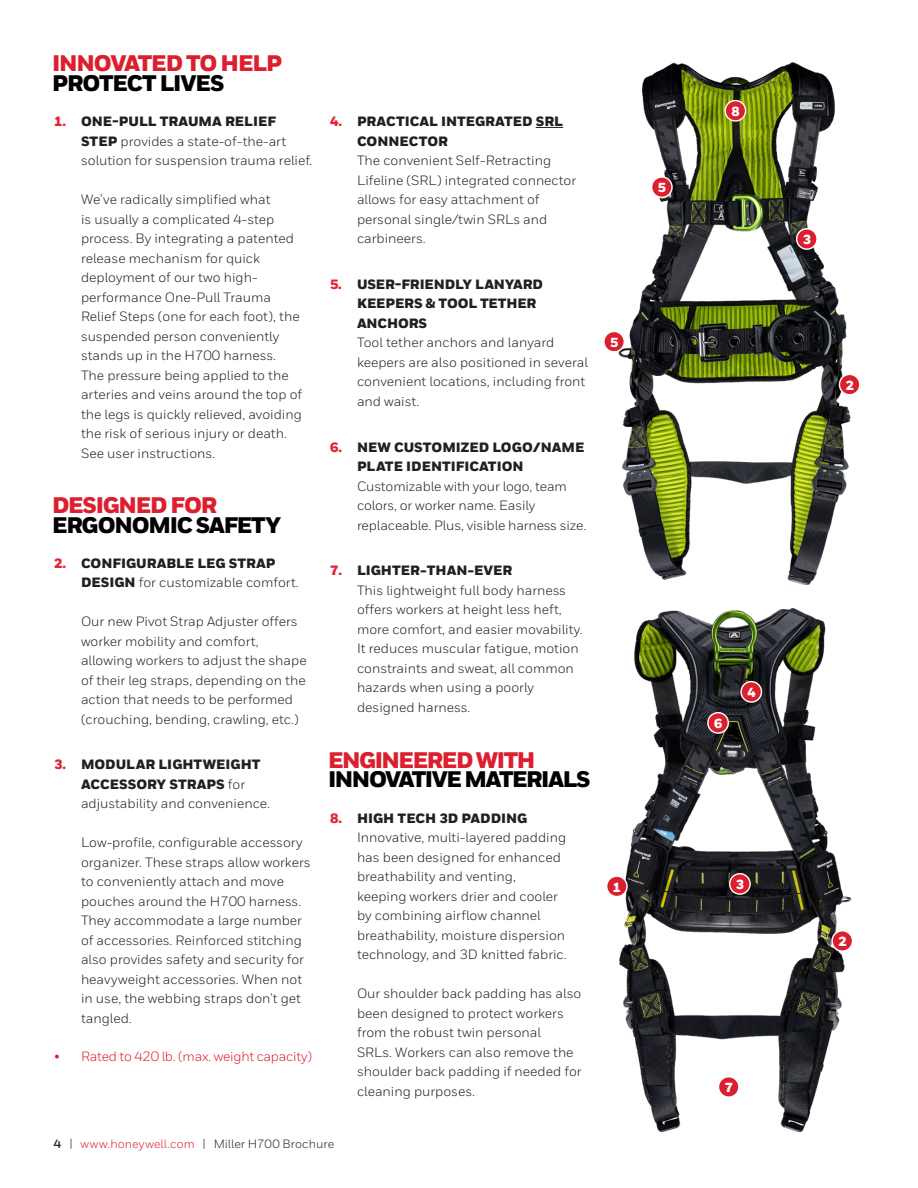
<style>
.page{position:relative;width:918px;height:1188px;background:#fff}
.page>*{position:absolute;margin:0;border:0;box-sizing:border-box;transform-origin:0 0}
._06_Inside__Heading{font:900 22.5px/19.5px "Honeywell Sans";letter-spacing:-.065em;color:#010101}
._06_Inside__Heading-2{font:900 22.5px/19.5px "Honeywell Sans";letter-spacing:-.05em;color:#dc1f2e}
.t1{font:13.5px/19.5px "Honeywell Sans";color:#231f20}
.t2{font:900 13.5px/19.5px "Honeywell Sans";color:#231f20}
.t3{font:13.5px "Honeywell Sans";letter-spacing:-.02em;color:#dc1f2e}
.t4{font:900 13.2px "Honeywell Sans";color:#fff}
.t5{font:12px "Honeywell Sans";letter-spacing:.01em;color:#231f20}
.s1{color:#010101}
.s2{font-weight:900;color:#e22536}
.s3{font-weight:900}
.s4{color:#dc1f2e}
.s5{color:#e22536}
.s6{font-weight:400}
.s7{font-weight:700}
</style>
<div class="page">
<svg style="left:536px;top:127px;width:27px;height:1px"></svg>
<img style="left:618px;top:62px;width:233px;height:523px">
<img style="left:619px;top:608px;width:233px;height:524px">
<div style="left:652px;top:177px;width:20px;height:20px;background:#dc1f2e;border-radius:50%"></div>
<div style="left:651px;top:176px;width:22px;height:22px;border:1px solid #fff;border-radius:50%"></div>
<div style="left:604px;top:331px;width:20px;height:21px;background:#dc1f2e;border-radius:50%"></div>
<div style="left:603px;top:331px;width:22px;height:22px;border:1px solid #fff;border-radius:50%"></div>
<div style="left:719px;top:1077px;width:20px;height:20px;background:#dc1f2e;border-radius:50%"></div>
<div style="left:718px;top:1076px;width:22px;height:22px;border:1px solid #fff;border-radius:50%"></div>
<div style="left:725px;top:101px;width:21px;height:20px;background:#dc1f2e;border-radius:50%"></div>
<div style="left:725px;top:100px;width:21px;height:22px;border:1px solid #fff;border-radius:50%"></div>
<div style="left:730px;top:874px;width:20px;height:20px;background:#dc1f2e;border-radius:50%"></div>
<div style="left:729px;top:873px;width:22px;height:22px;border:1px solid #fff;border-radius:50%"></div>
<div style="left:741px;top:682px;width:20px;height:20px;background:#dc1f2e;border-radius:50%"></div>
<div style="left:740px;top:681px;width:22px;height:22px;border:1px solid #fff;border-radius:50%"></div>
<div style="left:839px;top:374px;width:21px;height:21px;background:#dc1f2e;border-radius:50%"></div>
<div style="left:839px;top:374px;width:22px;height:21px;border:1px solid #fff;border-radius:50%"></div>
<div style="left:832px;top:931px;width:21px;height:20px;background:#dc1f2e;border-radius:50%"></div>
<div style="left:831px;top:930px;width:22px;height:22px;border:1px solid #fff;border-radius:50%"></div>
<div style="left:797px;top:229px;width:20px;height:20px;background:#dc1f2e;border-radius:50%"></div>
<div style="left:796px;top:228px;width:22px;height:22px;border:1px solid #fff;border-radius:50%"></div>
<div style="left:607px;top:876px;width:20px;height:21px;background:#dc1f2e;border-radius:50%"></div>
<div style="left:606px;top:875px;width:22px;height:22px;border:1px solid #fff;border-radius:50%"></div>
<div style="left:708px;top:713px;width:20px;height:20px;background:#dc1f2e;border-radius:50%"></div>
<div style="left:707px;top:712px;width:22px;height:22px;border:1px solid #fff;border-radius:50%"></div>
<p class="_06_Inside__Heading-2" style="left:52px;top:55px;width:232px">INNOVATED TO HELP<br><span class="s1">PROTECT LIVES</span></p>
<p class="t1" style="left:81px;top:112px;width:232px;text-indent:-27px"><span class="s2">1.</span> <span class="s3">ONE-PULL TRAUMA RELIEF<br>STEP</span> provides a state-of-the-art solution for suspension trauma relief.</p>
<p class="t1" style="left:81px;top:190px;width:223px">We’ve radically simplified what<br>is usually a complicated 4-step process. By integrating a patented release mechanism for quick deployment of our two high&shy;performance One-Pull Trauma<br>Relief Steps (one for each foot), the suspended person conveniently stands up in the H700 harness.<br>The pressure being applied to the arteries and veins around the top of the legs is quickly relieved, avoiding the risk of serious injury or death.<br>See user instructions.</p>
<p class="_06_Inside__Heading" style="left:52px;top:496px;width:231px"><span class="s4">DESIGNED FOR<br></span>ERGONOMIC SAFETY</p>
<p class="t2" style="left:81px;top:554px;width:219px;text-indent:-27px"><span class="s5">2.</span> CONFIGURABLE LEG STRAP<br>DESIGN <span class="s6">for customizable comfort.</span></p>
<p class="t1" style="left:81px;top:612px;width:227px">Our new Pivot Strap Adjuster offers worker mobility and comfort, allowing workers to adjust the shape of their leg straps, depending on the action that needs to be performed (crouching, bending, crawling, etc.)</p>
<p class="t2" style="left:81px;top:756px;width:191px;text-indent:-27px"><span class="s5">3.</span> MODULAR LIGHTWEIGHT<br>ACCESSORY STRAPS <span class="s6">for adjustability and convenience.</span></p>
<p class="t1" style="left:81px;top:833px;width:231px">Low-profile, configurable accessory organizer. These straps allow workers to conveniently attach and move pouches around the H700 harness.<br>They accommodate a large number of accessories. Reinforced stitching also provides safety and security for heavyweight accessories. When not in use, the webbing straps don’t get tangled.</p>
<p class="t3" style="left:54px;top:1048px;width:259px">• Rated to 420 lb. (max. weight capacity)</p>
<p class="t1" style="left:357px;top:112px;width:221px;text-indent:-27px"><span class="s2">4.</span> <span class="s3">PRACTICAL INTEGRATED SRL<br>CONNECTOR<br></span>The convenient Self-Retracting<br>Lifeline (SRL) integrated connector allows for easy attachment of personal single/twin SRLs and carbineers.</p>
<p class="t1" style="left:357px;top:274px;width:232px;text-indent:-27px"><span class="s2">5.</span> <span class="s3">USER-FRIENDLY LANYARD<br>KEEPERS &amp; TOOL TETHER<br>ANCHORS<br></span>Tool tether anchors and lanyard keepers are also positioned in several convenient locations, including front and waist.</p>
<p class="t1" style="left:357px;top:437px;width:231px;text-indent:-27px"><span class="s2">6.</span> <span class="s3">NEW CUSTOMIZED LOGO/NAME<br>PLATE IDENTIFICATION<br></span>Customizable with your logo, team colors, or worker name. Easily replaceable. Plus, visible harness size.</p>
<p class="t1" style="left:357px;top:561px;width:227px;text-indent:-27px"><span class="s2">7.</span> <span class="s3">LIGHTER-THAN-EVER<br></span>This lightweight full body harness offers workers at height less heft, more comfort, and easier movability.<br>It reduces muscular fatigue, motion constraints and sweat, all common hazards when using a poorly designed harness.</p>
<p class="_06_Inside__Heading" style="left:328px;top:751px;width:264px"><span class="s4">ENGINEERED WITH<br></span>INNOVATIVE MATERIALS</p>
<p class="t1" style="left:357px;top:808px;width:211px;text-indent:-27px"><span class="s2">8.</span> <span class="s3">HIGH TECH 3D PADDING<br></span>Innovative, multi-layered padding has been designed for enhanced breathability and venting, keeping workers drier and cooler by combining airflow channel breathability, moisture dispersion technology, and 3D knitted fabric.</p>
<p class="t1" style="left:357px;top:984px;width:226px">Our shoulder back padding has also been designed to protect workers from the robust twin personal<br>SRLs. Workers can also remove the shoulder back padding if needed for cleaning purposes.</p>
<p class="t5" style="left:54px;top:1136px;width:282px"><span class="s7">4</span> | <span class="s4">www.honeywell.com</span> | Miller H700 Brochure</p>
<p class="t4" style="left:610px;top:334px;width:10px">5</p>
<p class="t4" style="left:613px;top:879px;width:10px">1</p>
<p class="t4" style="left:658px;top:180px;width:10px">5</p>
<p class="t4" style="left:731px;top:103px;width:10px">8</p>
<p class="t4" style="left:803px;top:231px;width:10px">3</p>
<p class="t4" style="left:846px;top:377px;width:10px">2</p>
<p class="t4" style="left:714px;top:715px;width:10px">6</p>
<p class="t4" style="left:747px;top:684px;width:10px">4</p>
<p class="t4" style="left:736px;top:876px;width:10px">3</p>
<p class="t4" style="left:725px;top:1079px;width:10px">7</p>
<p class="t4" style="left:838px;top:933px;width:10px">2</p>
</div>
